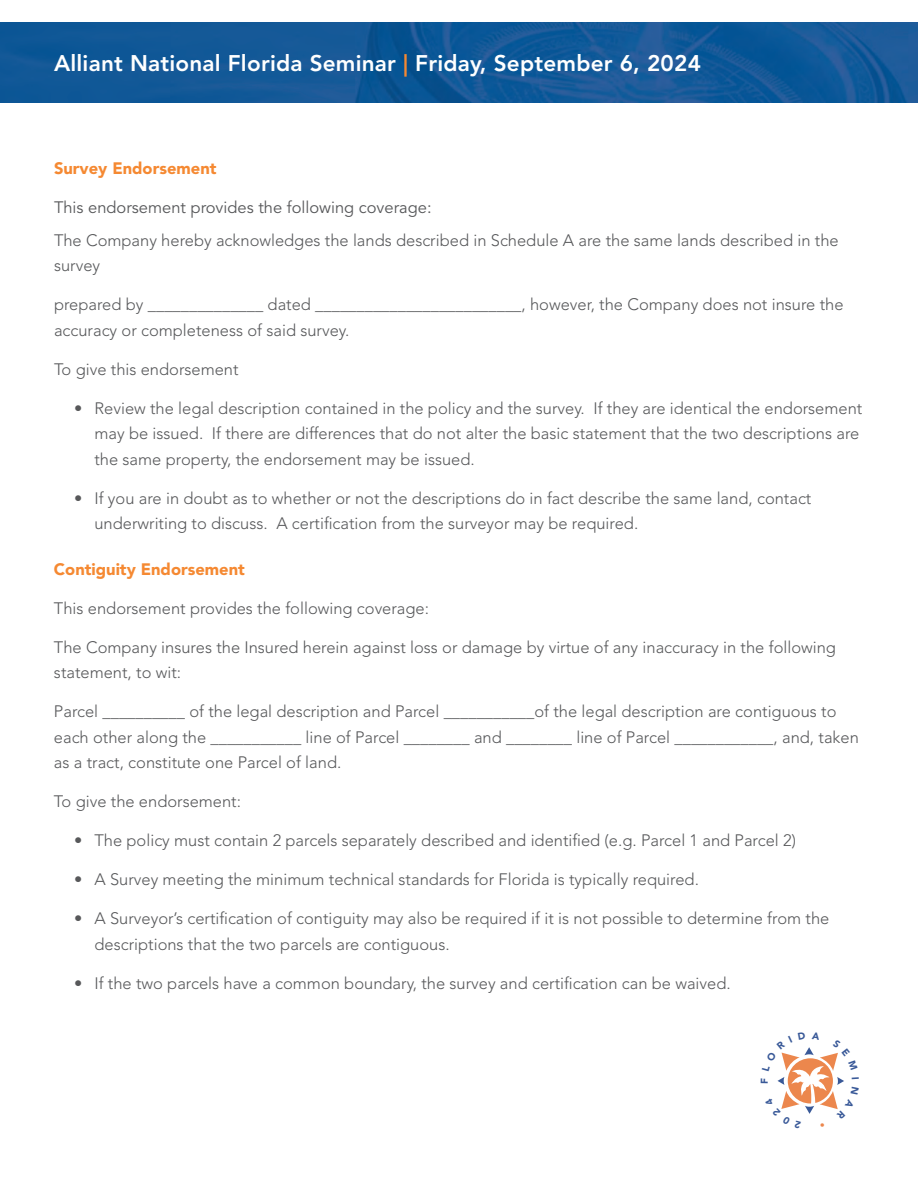
<style>
.page{position:relative;width:918px;height:1188px;background:#fff}
.page>*{position:absolute;margin:0;border:0;box-sizing:border-box;transform-origin:0 0}
.t1{font:800 22.5px "Avenir LT Std";letter-spacing:.01em;color:#fff}
.t2{font:300 16.5px/25.5px "Avenir LT Std";color:#57585a}
.t3{font:16.5px "Avenir LT Std";color:#57585a}
.t4{font:900 16.5px "Avenir LT Std";color:#f58932}
.s1{color:#f58932}
</style>
<div class="page">
<img style="left:0;top:23px;width:918px;height:80px">
<svg style="left:777px;top:1047px;width:67px;height:67px"></svg>
<h1 class="t1" style="left:54px;top:50px;width:649px">Alliant National Florida Seminar <span class="s1">|</span> Friday, September 6, 2024</h1>
<p class="t4" style="left:54px;top:159px;width:164px">Survey Endorsement</p>
<p class="t3" style="left:54px;top:198px;width:379px">This endorsement provides the following coverage:</p>
<p class="t2" style="left:54px;top:227px;width:786px">The Company hereby acknowledges the lands described in Schedule A are the same lands described in the survey</p>
<p class="t2" style="left:54px;top:292px;width:791px">prepared by ______________ dated _________________________, however, the Company does not insure the accuracy or completeness of said survey.</p>
<p class="t2" style="left:54px;top:356px;width:186px">To give this endorsement</p>
<p class="t2" style="left:94px;top:395px;width:769px;text-indent:-20px">• Review the legal description contained in the policy and the survey. If they are identical the endorsement may be issued. If there are differences that do not alter the basic statement that the two descriptions are the same property, the endorsement may be issued.</p>
<p class="t2" style="left:94px;top:485px;width:718px;text-indent:-20px">• If you are in doubt as to whether or not the descriptions do in fact describe the same land, contact underwriting to discuss. A certification from the surveyor may be required.</p>
<p class="t4" style="left:54px;top:559px;width:192px">Contiguity Endorsement</p>
<p class="t2" style="left:54px;top:596px;width:377px">This endorsement provides the following coverage:</p>
<p class="t2" style="left:54px;top:635px;width:784px">The Company insures the Insured herein against loss or damage by virtue of any inaccuracy in the following statement, to wit:</p>
<p class="t2" style="left:54px;top:699px;width:806px">Parcel __________ of the legal description and Parcel ___________of the legal description are contiguous to each other along the ___________ line of Parcel ________ and ________ line of Parcel ____________, and, taken as a tract, constitute one Parcel of land.</p>
<p class="t2" style="left:54px;top:789px;width:189px">To give the endorsement:</p>
<p class="t2" style="left:74px;top:828px;width:723px">• The policy must contain 2 parcels separately described and identified (e.g. Parcel 1 and Parcel 2)</p>
<p class="t2" style="left:74px;top:867px;width:626px">• A Survey meeting the minimum technical standards for Florida is typically required.</p>
<p class="t2" style="left:94px;top:906px;width:736px;text-indent:-20px">• A Surveyor’s certification of contiguity may also be required if it is not possible to determine from the descriptions that the two parcels are contiguous.</p>
<p class="t2" style="left:74px;top:971px;width:658px">• If the two parcels have a common boundary, the survey and certification can be waived.</p>
</div>
